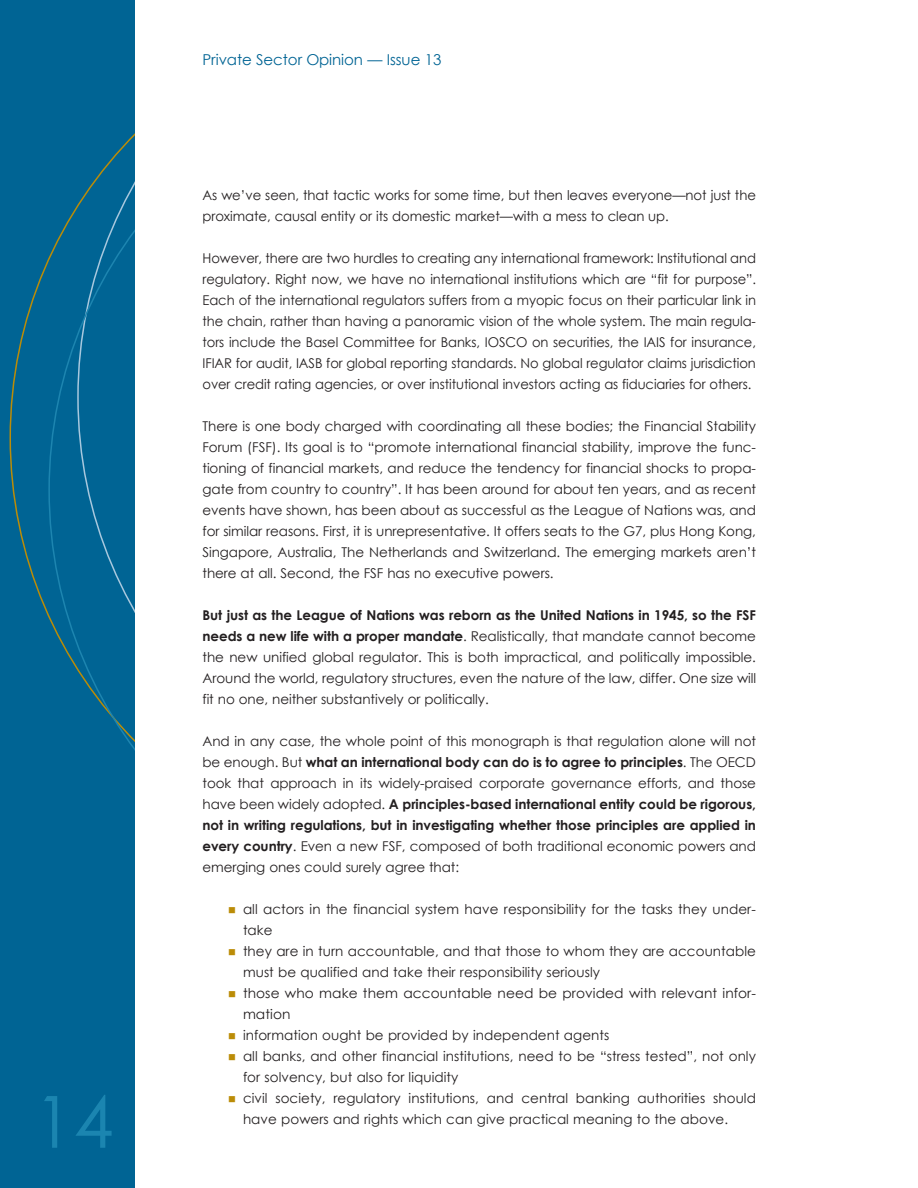
<style>
.page{position:relative;width:918px;height:1188px;background:#fff}
.page>*{position:absolute;margin:0;border:0;box-sizing:border-box;transform-origin:0 0}
.t1{font:72px "Century Gothic";color:#1b85b0}
.t2{font:15px "Century Gothic";letter-spacing:-.005em;color:#006494}
.t3{font:13.5px/21px "Century Gothic";letter-spacing:.005em;color:#231f20}
.s1{font-weight:700}
.s2{color:#bb8c07}
</style>
<div class="page">
<div style="left:0;top:0;width:135px;height:1188px;background:#006494"></div>
<svg style="left:10px;top:259px;width:38px;height:357px"></svg>
<svg style="left:48px;top:133px;width:87px;height:617px"></svg>
<h1 class="t1" style="left:34px;top:1078px;width:81px">14</h1>
<p class="t2" style="left:202px;top:51px;width:240px">Private Sector Opinion — Issue 13</p>
<p class="t3" style="left:202px;top:185px;width:555px">As we’ve seen, that tactic works for some time, but then leaves everyone—not just the proximate, causal entity or its domestic market—with a mess to clean up.</p>
<p class="t3" style="left:202px;top:248px;width:555px;text-align:justify">However, there are two hurdles to creating any international framework: Institutional and regulatory. Right now, we have no international institutions which are “fit for purpose”.<br>Each of the international regulators suffers from a myopic focus on their particular link in the chain, rather than having a panoramic vision of the whole system. The main regula&shy;tors include the Basel Committee for Banks, IOSCO on securities, the IAIS for insurance, IFIAR for audit, IASB for global reporting standards. No global regulator claims jurisdiction over credit rating agencies, or over institutional investors acting as fiduciaries for others.</p>
<p class="t3" style="left:202px;top:416px;width:555px;text-align:justify">There is one body charged with coordinating all these bodies; the Financial Stability Forum (FSF). Its goal is to “promote international financial stability, improve the func&shy;tioning of financial markets, and reduce the tendency for financial shocks to propa&shy;gate from country to country”. It has been around for about ten years, and as recent events have shown, has been about as successful as the League of Nations was, and for similar reasons. First, it is unrepresentative. It offers seats to the G7, plus Hong Kong, Singapore, Australia, The Netherlands and Switzerland. The emerging markets aren’t there at all. Second, the FSF has no executive powers.</p>
<p class="t3" style="left:202px;top:605px;width:555px;text-align:justify"><span class="s1">But just as the League of N ations was reborn as the United N ations in 1945, so the FSF needs a new life with a proper mandate</span>. Realistically, that mandate cannot become the new unified global regulator. This is both impractical, and politically impossible.<br>Around the world, regulatory structures, even the nature of the law, differ. One size will fit no one, neither substantively or politically.</p>
<p class="t3" style="left:203px;top:731px;width:555px;text-align:justify">And in any case, the whole point of this monograph is that regulation alone will not be enough. But <span class="s1">what an international body can do is to agree to principles</span>. The OECD took that approach in its widely-praised corporate governance efforts, and those have been widely adopted. <span class="s1">A principles-based international entity could be rigorous, not in writing regulations, but in investigating whether those principles are applied in every country</span>. Even a new FSF, composed of both traditional economic powers and emerging ones could surely agree that:</p>
<p class="t3" style="left:243px;top:899px;width:514px;text-indent:-15px"><span class="s2">■</span> all actors in the financial system have responsibility for the tasks they under&shy;take</p>
<p class="t3" style="left:243px;top:941px;width:515px;text-indent:-15px"><span class="s2">■</span> they are in turn accountable, and that those to whom they are accountable must be qualified and take their responsibility seriously</p>
<p class="t3" style="left:243px;top:983px;width:515px;text-indent:-15px"><span class="s2">■</span> those who make them accountable need be provided with relevant infor&shy;mation</p>
<p class="t3" style="left:228px;top:1025px;width:383px"><span class="s2">■</span> information ought be provided by independent agents</p>
<p class="t3" style="left:243px;top:1046px;width:514px;text-indent:-15px"><span class="s2">■</span> all banks, and other financial institutions, need to be “stress tested”, not only for solvency, but also for liquidity</p>
<p class="t3" style="left:243px;top:1088px;width:515px;text-indent:-15px"><span class="s2">■</span> civil society, regulatory institutions, and central banking authorities should have powers and rights which can give practical meaning to the above.</p>
</div>
